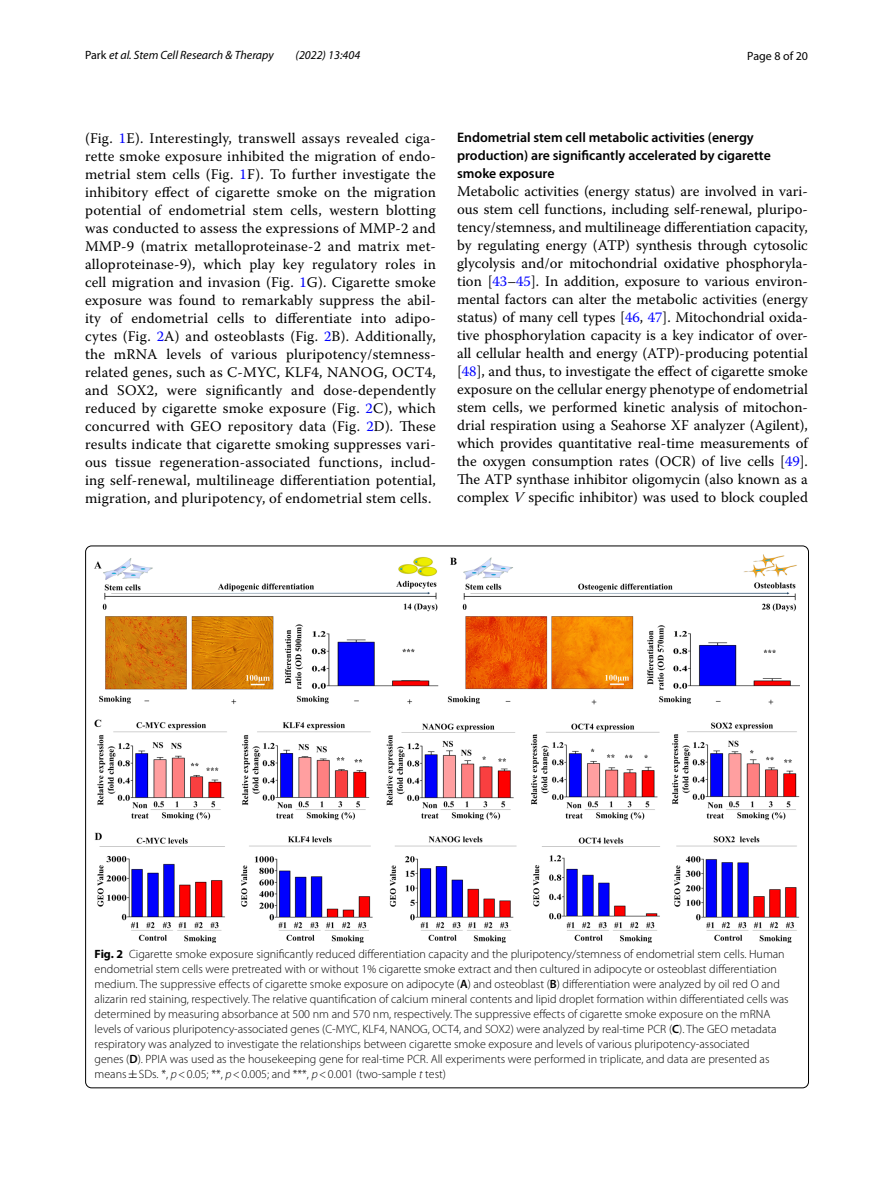
<style>
.page{position:relative;width:893px;height:1187px;background:#fff}
.page>*{position:absolute;margin:0;border:0;box-sizing:border-box;transform-origin:0 0}
.t1{font:14.7px/18px "Warnock Pro";letter-spacing:.015em;color:#000;text-align:justify}
.t2{font:600 13.8px/18px "Myriad Pro";color:#000}
.t3{font:300 12px/15px "Myriad Pro";color:#000}
.t4{font:italic 12px "Myriad Pro";color:#000}
.t5{font:12px "Myriad Pro";color:#000}
.s1{font-style:normal}
.s2{color:#00f}
.s3{font-style:italic}
.s4{font-weight:700}
.s5{font-weight:600}
.s6{font-family:"MTSY";font-weight:400}
</style>
<div class="page">
<img style="left:94px;top:555px;width:706px;height:387px">
<p class="t4" style="left:85px;top:48px;width:190px"><span class="s1">Park</span> et al. Stem Cell Research &amp; Therapy</p>
<p class="t4" style="left:296px;top:48px;width:66px">(2022) 13:404</p>
<p class="t5" style="left:747px;top:48px;width:62px">Page 8 of 20</p>
<p class="t1" style="left:85px;top:128px;width:352px">(Fig. <span class="s2">1</span>E). Interestingly, transwell assays revealed ciga&shy;rette smoke exposure inhibited the migration of endo&shy;metrial stem cells (Fig. <span class="s2">1</span>F). To further investigate the inhibitory effect of cigarette smoke on the migration potential of endometrial stem cells, western blotting was conducted to assess the expressions of MMP-2 and MMP-9 (matrix metalloproteinase-2 and matrix met&shy;alloproteinase-9), which play key regulatory roles in cell migration and invasion (Fig. <span class="s2">1</span>G). Cigarette smoke exposure was found to remarkably suppress the abil&shy;ity of endometrial cells to differentiate into adipo&shy;cytes (Fig. <span class="s2">2</span>A) and osteoblasts (Fig. <span class="s2">2</span>B). Additionally, the mRNA levels of various pluripotency/stemness&shy;related genes, such as C-MYC, KLF4, NANOG, OCT4, and SOX2, were significantly and dose-dependently reduced by cigarette smoke exposure (Fig. <span class="s2">2</span>C), which concurred with GEO repository data (Fig. <span class="s2">2</span>D). These results indicate that cigarette smoking suppresses vari&shy;ous tissue regeneration-associated functions, includ&shy;ing self-renewal, multilineage differentiation potential, migration, and pluripotency, of endometrial stem cells.</p>
<p class="t2" style="left:457px;top:128px;width:315px">Endometrial stem cell metabolic activities (energy production) are significantly accelerated by cigarette smoke exposure</p>
<p class="t1" style="left:457px;top:182px;width:352px">Metabolic activities (energy status) are involved in vari&shy;ous stem cell functions, including self-renewal, pluripo&shy;tency/stemness, and multilineage differentiation capacity, by regulating energy (ATP) synthesis through cytosolic glycolysis and/or mitochondrial oxidative phosphoryla&shy;tion [<span class="s2">43</span>–<span class="s2">45</span>]. In addition, exposure to various environ&shy;mental factors can alter the metabolic activities (energy status) of many cell types [<span class="s2">46</span>, <span class="s2">47</span>]. Mitochondrial oxida&shy;tive phosphorylation capacity is a key indicator of over&shy;all cellular health and energy (ATP)-producing potential [<span class="s2">48</span>], and thus, to investigate the effect of cigarette smoke exposure on the cellular energy phenotype of endometrial stem cells, we performed kinetic analysis of mitochon&shy;drial respiration using a Seahorse XF analyzer (Agilent), which provides quantitative real-time measurements of the oxygen consumption rates (OCR) of live cells [<span class="s2">49</span>].<br>The ATP synthase inhibitor oligomycin (also known as a complex <span class="s3">V</span> specific inhibitor) was used to block coupled</p>
<p class="t3" style="left:95px;top:946px;width:696px"><span class="s4">Fig. 2</span> Cigarette smoke exposure significantly reduced differentiation capacity and the pluripotency/stemness of endometrial stem cells. Human endometrial stem cells were pretreated with or without 1% cigarette smoke extract and then cultured in adipocyte or osteoblast differentiation medium. The suppressive effects of cigarette smoke exposure on adipocyte (<span class="s5">A</span>) and osteoblast (<span class="s5">B</span>) differentiation were analyzed by oil red O and alizarin red staining, respectively. The relative quantification of calcium mineral contents and lipid droplet formation within differentiated cells was determined by measuring absorbance at 500 nm and 570 nm, respectively. The suppressive effects of cigarette smoke exposure on the mRNA levels of various pluripotency-associated genes (C-MYC, KLF4, NANOG, OCT4, and SOX2) were analyzed by real-time PCR (<span class="s5">C</span>). The GEO metadata respiratory was analyzed to investigate the relationships between cigarette smoke exposure and levels of various pluripotency-associated<br>genes (<span class="s5">D</span>). PPIA was used as the housekeeping gene for real-time PCR. All experiments were performed in triplicate, and data are presented as means<span class="s6">±</span>SDs. *, <span class="s3">p</span>&lt;0.05; **, <span class="s3">p</span>&lt;0.005; and ***, <span class="s3">p</span>&lt;0.001 (two-sample <span class="s3">t</span> test)</p>
</div>
